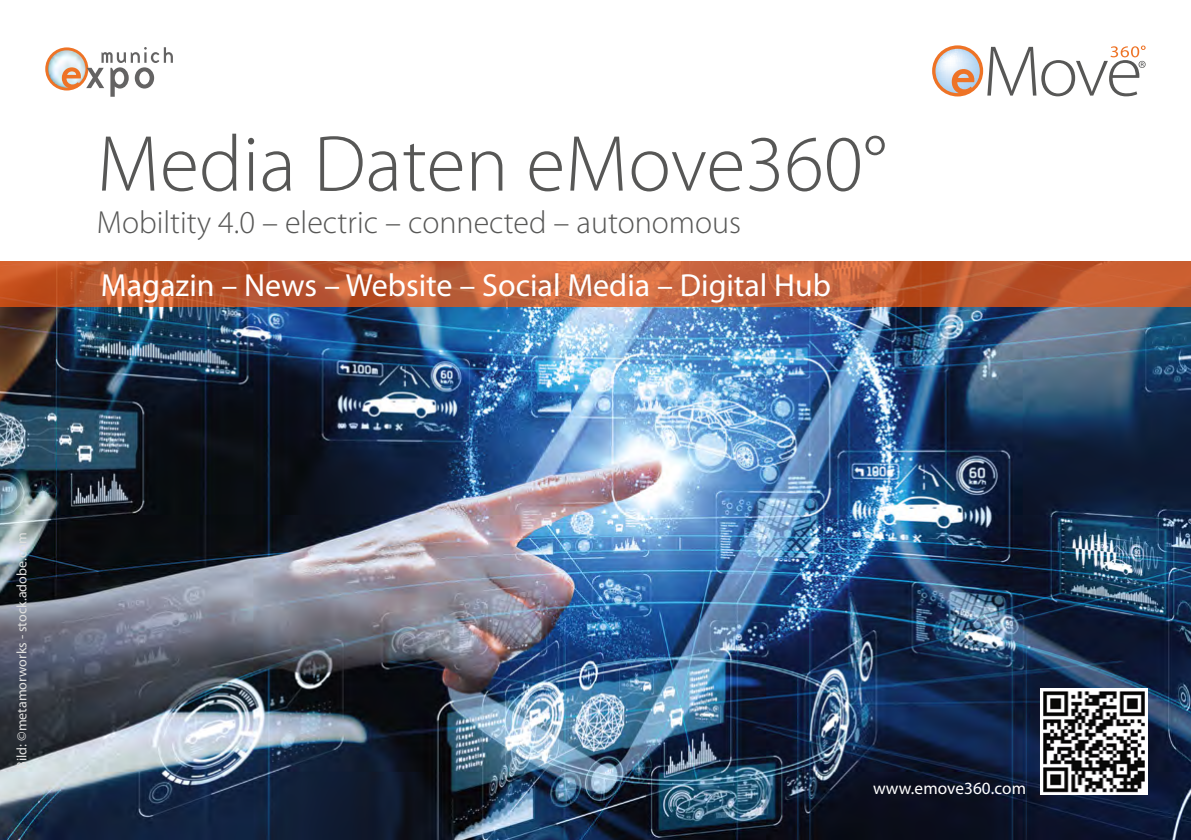
<style>
.page{position:relative;width:1191px;height:840px;background:#fff}
.page>*{position:absolute;margin:0;border:0;box-sizing:border-box;transform-origin:0 0}
.t1{font:300 80px "Myriad Pro";color:#575756}
.t2{font:32px "Myriad Pro";color:#fff}
.t3{font:300 32px "Myriad Pro";color:#575756}
.t4{font:17.2px "Myriad Pro";letter-spacing:.005em;color:#fff}
.t5{font:14px "Myriad Pro";color:#e0e0df}
</style>
<div class="page">
<img style="left:0;top:306px;width:1191px;height:533px">
<svg style="left:0;top:261px;width:1191px;height:45px;background:#c45f35"></svg>
<img style="left:1040px;top:687px;width:107px;height:107px">
<svg style="left:932px;top:45px;width:213px;height:51px"></svg>
<svg style="left:45px;top:47px;width:128px;height:50px"></svg>
<h1 class="t1" style="left:97px;top:120px;width:791px">Media Daten eMove360°</h1>
<p class="t3" style="left:97px;top:204px;width:645px">Mobiltity 4.0 – electric – connected – autonomous</p>
<p class="t2" style="left:101px;top:265px;width:731px">Magazin – News – Website – Social Media – Digital Hub</p>
<p class="t5" style="left:13px;top:768px;width:237px;rotate:-90deg">Bild: ©metamorworks - stock.adobe.com</p>
<p class="t4" style="left:873px;top:777px;width:154px">www.emove360.com</p>
</div>
